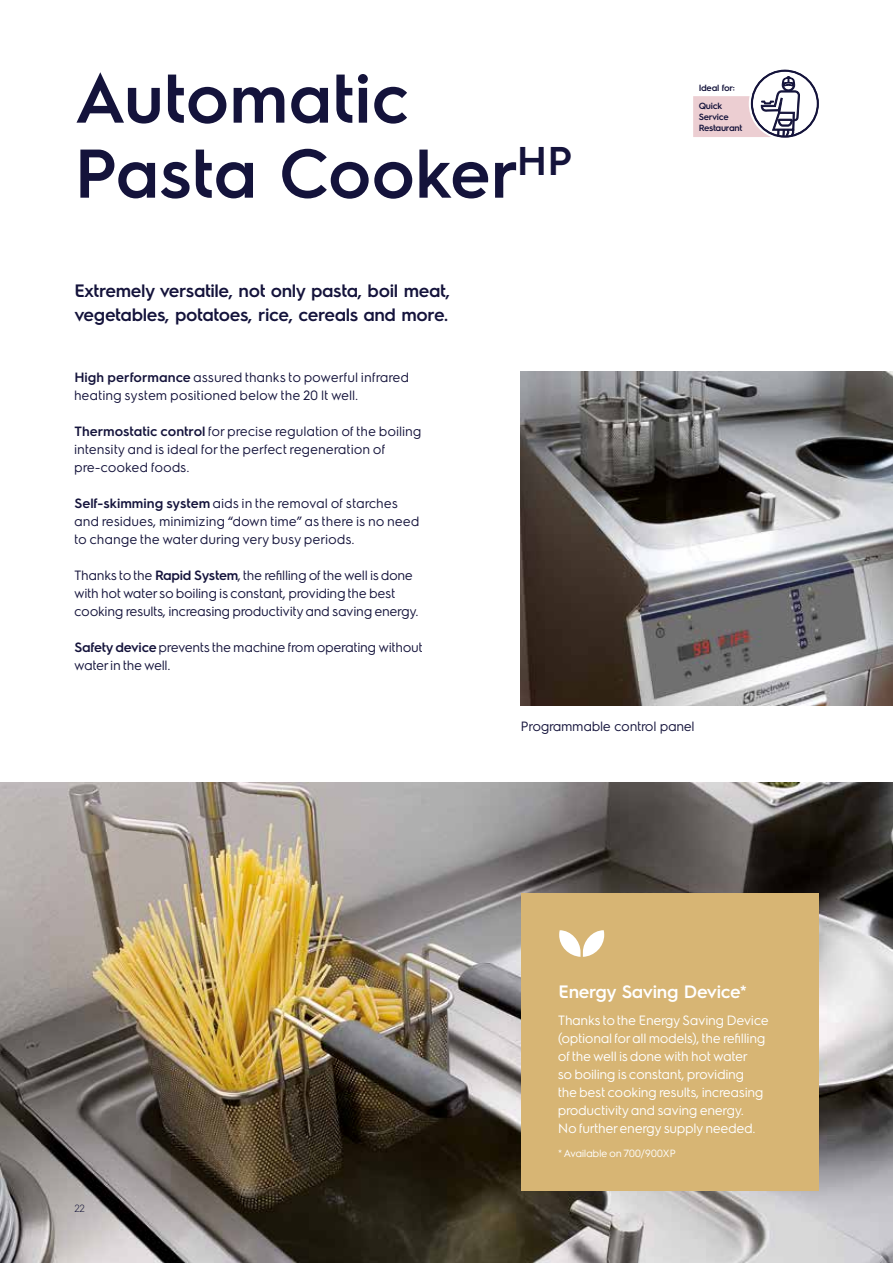
<style>
.page{position:relative;width:893px;height:1263px;background:#fff}
.page>*{position:absolute;margin:0;border:0;box-sizing:border-box;transform-origin:0 0}
.t1{font:600 69px/75px "Electrolux Sans";color:#14133b}
.t2{font:600 18px/24px "Electrolux Sans";letter-spacing:-.02em;color:#14133b}
.t3{font:600 18px "Electrolux Sans";letter-spacing:-.02em;color:#fff}
.t4{font:13.5px/18px "Electrolux Sans";color:#14133b}
.t5{font:13.5px/18px "Electrolux Sans";letter-spacing:-.02em;color:#14133b}
.t6{font:13.5px/18px "Electrolux Sans";letter-spacing:-.02em;color:#fff}
.t7{font:10.5px "Electrolux Sans";letter-spacing:-.02em;color:#fff}
.t8{font:300 10.5px "Electrolux Sans";color:#14133b}
.t9{font:600 9px/10.8px "Electrolux Sans";letter-spacing:-.03em;color:#14133b}
.s1{font-weight:600}
</style>
<div class="page">
<img style="left:0;top:782px;width:892px;height:481px">
<img style="left:521px;top:372px;width:372px;height:333px">
<div style="left:521px;top:893px;width:298px;height:298px;background:#d7b574"></div>
<svg style="left:559px;top:930px;width:45px;height:27px"></svg>
<hr style="left:892px;top:782px;width:1px;height:481px;background:#f0e0c6">
<div style="left:751px;top:70px;width:68px;height:68px;border:2px solid #14133b;border-radius:50%"></div>
<svg style="left:693px;top:76px;width:107px;height:61px"></svg>
<h1 class="t1" style="left:74px;top:56px;width:500px">Automatic<br>Pasta Cooker<sup>HP</sup></h1>
<h2 class="t2" style="left:74px;top:278px;width:377px">Extremely versatile, not only pasta, boil meat, vegetables, potatoes, rice, cereals and more.</h2>
<p class="t4" style="left:74px;top:368px;width:336px"><span class="s1">High performance</span> assured thanks to powerful infrared heating system positioned below the 20 lt well.</p>
<p class="t4" style="left:74px;top:422px;width:349px"><span class="s1">Thermostatic control</span> for precise regulation of the boiling intensity and is ideal for the perfect regeneration of pre-cooked foods.</p>
<p class="t4" style="left:74px;top:494px;width:347px"><span class="s1">Self-skimming system</span> aids in the removal of starches and residues, minimizing “down time” as there is no need to change the water during very busy periods.</p>
<p class="t5" style="left:74px;top:566px;width:346px">Thanks to the <span class="s1">Rapid System</span>, the refilling of the well is done with hot water so boiling is constant, providing the best cooking results, increasing productivity and saving energy.</p>
<p class="t5" style="left:74px;top:638px;width:350px"><span class="s1">Safety device</span> prevents the machine from operating without water in the well.</p>
<p class="t9" style="left:699px;top:82px;width:38px">Ideal for:</p>
<p class="t9" style="left:699px;top:100px;width:45px">Quick<br>Service<br>Restaurant</p>
<p class="t5" style="left:521px;top:717px;width:176px">Programmable control panel</p>
<h2 class="t3" style="left:559px;top:979px;width:190px">Energy Saving Device*</h2>
<p class="t8" style="left:74px;top:1201px;width:12px">22</p>
<p class="t6" style="left:558px;top:1010px;width:213px">Thanks to the Energy Saving Device (optional for all models), the refilling of the well is done with hot water<br>so boiling is constant, providing<br>the best cooking results, increasing productivity and saving energy.<br>No further energy supply needed.</p>
<p class="t7" style="left:558px;top:1146px;width:120px">* Available on 700/900XP</p>
</div>
